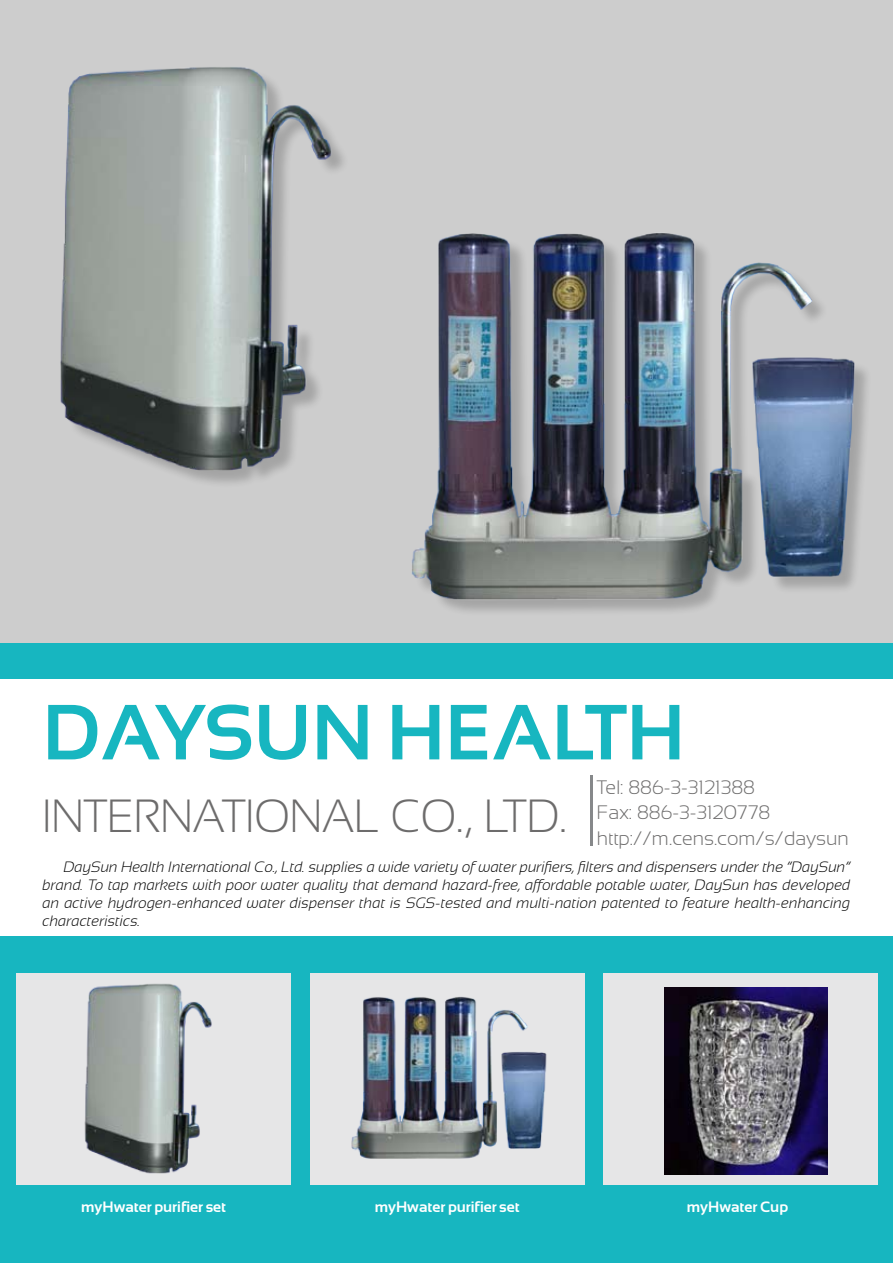
<style>
.page{position:relative;width:893px;height:1263px;background:#fff}
.page>*{position:absolute;margin:0;border:0;box-sizing:border-box;transform-origin:0 0}
.t1{font:700 78px "Sansation";color:#17b6c0}
.t2{font:300 46.5px "Sansation";color:#6d6c6c;scale:.96 1}
.t3{font:300 19.5px/25.5px "Sansation";color:#6d6c6c}
.t4{font:italic 300 15px/18px "Sansation";color:#000;text-align:justify}
.t5{font:700 15px "Sansation";color:#fff}
</style>
<div class="page">
<div style="left:0;top:0;width:893px;height:643px;background:#cdcdcd"></div>
<div style="left:0;top:643px;width:893px;height:620px;background:#17b6c0"></div>
<div style="left:0;top:679px;width:893px;height:256px;background:#fff"></div>
<div style="left:17px;top:973px;width:274px;height:212px;background:#e6e6e7"></div>
<div style="left:310px;top:973px;width:274px;height:212px;background:#e6e6e7"></div>
<div style="left:604px;top:973px;width:274px;height:212px;background:#e6e6e7"></div>
<hr style="left:590px;top:776px;width:2px;height:70px;background:#86888a">
<img style="left:84px;top:983px;width:128px;height:191px">
<img style="left:351px;top:996px;width:196px;height:163px">
<img style="left:60px;top:67px;width:284px;height:416px">
<div style="left:414px;top:234px;width:479px;height:432px;background:#000;opacity:.2"></div>
<img style="left:411px;top:233px;width:464px;height:385px">
<img style="left:664px;top:988px;width:163px;height:187px">
<h1 class="t1" style="left:43px;top:689px;width:633px">DaySun Health</h1>
<h3 class="t3" style="left:597px;top:774px;width:253px">Tel: 886-3-3121388<br>Fax: 886-3-3120778 http://m.cens.com/s/daysun</h3>
<p class="t4" style="left:43px;top:858px;width:809px;text-indent:21px">DaySun Health International Co., Ltd. supplies a wide variety of water purifiers, filters and dispensers under the “DaySun” brand. To tap markets with poor water quality that demand hazard-free, affordable potable water, DaySun has developed an active hydrogen-enhanced water dispenser that is SGS-tested and multi-nation patented to feature health-enhancing characteristics.</p>
<h2 class="t2" style="left:43px;top:791px;width:548px">International Co., Ltd.</h2>
<p class="t5" style="left:81px;top:1199px;width:147px">myHwater purifier set</p>
<p class="t5" style="left:375px;top:1199px;width:147px">myHwater purifier set</p>
<p class="t5" style="left:687px;top:1199px;width:103px">myHwater Cup</p>
</div>
